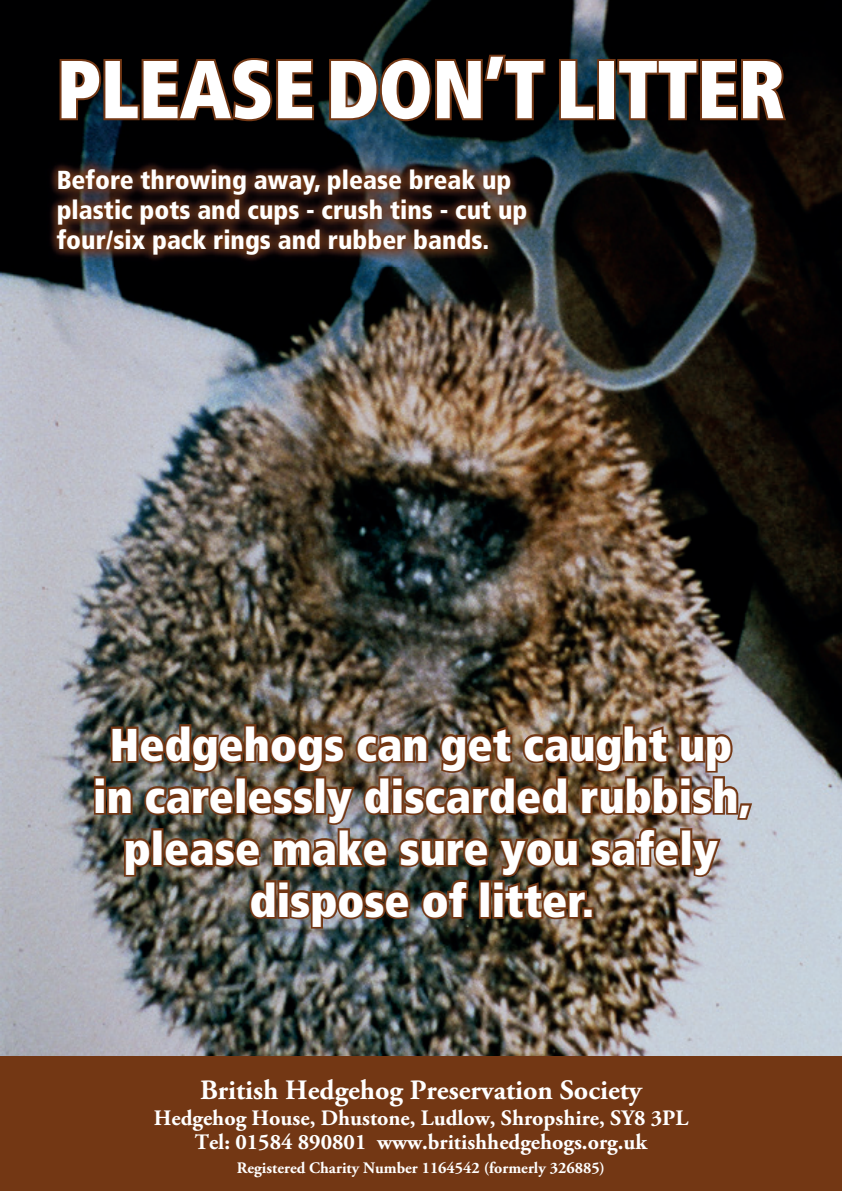
<style>
.page{position:relative;width:842px;height:1191px;background:#fff}
.page>*{position:absolute;margin:0;border:0;box-sizing:border-box;transform-origin:0 0}
.t1{font:900 condensed 82px "Frutiger LT Std";letter-spacing:-.005em;color:#fff;scale:.94 1}
.t2{font:900 condensed 46px/52px "Frutiger LT Std";color:#fff;text-align:center}
.t3{font:700 28px "Adobe Garamond Pro";color:#fff}
.t4{font:900 condensed 26px/30px "Frutiger LT Std";color:#fff}
.t5{font:700 22px/24px "Adobe Garamond Pro";color:#fff;text-align:center}
.t6{font:700 16px "Adobe Garamond Pro";color:#fff}
</style>
<div class="page">
<img style="left:0;top:0;width:842px;height:1056px">
<svg style="left:58px;top:56px;width:258px;height:67px;background:#25140b"></svg>
<svg style="left:327px;top:53px;width:220px;height:70px;background:#281a12"></svg>
<svg style="left:557px;top:57px;width:40px;height:65px;background:#252625"></svg>
<div style="left:597px;top:59px;width:19px;height:61px;border:4px solid #733714"></div>
<svg style="left:615px;top:57px;width:174px;height:66px;background:#27150b"></svg>
<img style="left:92px;top:722px;width:663px;height:208px">
<div style="left:582px;top:907px;width:11px;height:11px;border:4px solid #733714"></div>
<div style="left:0;top:1056px;width:842px;height:135px;background:#733714"></div>
<img style="left:44px;top:155px;width:495px;height:112px">
<h1 class="t1" style="left:57px;top:40px;width:776px">PLEASE DON’T LITTER</h1>
<p class="t4" style="left:57px;top:165px;width:472px">Before throwing away, please break up plastic pots and cups - crush tins - cut up four/six pack rings and rubber bands.</p>
<h2 class="t2" style="left:93px;top:718px;width:659px">Hedgehogs can get caught up in carelessly discarded rubbish, please make sure you safely dispose of litter.</h2>
<p class="t3" style="left:200px;top:1073px;width:443px">British Hedgehog Preservation Society</p>
<p class="t5" style="left:154px;top:1106px;width:536px">Hedgehog House, Dhustone, Ludlow, Shropshire, SY8 3PL<br>Tel: 01584 890801 www.britishhedgehogs.org.uk</p>
<p class="t6" style="left:237px;top:1158px;width:370px">Registered Charity Number 1164542 (formerly 326885)</p>
</div>
